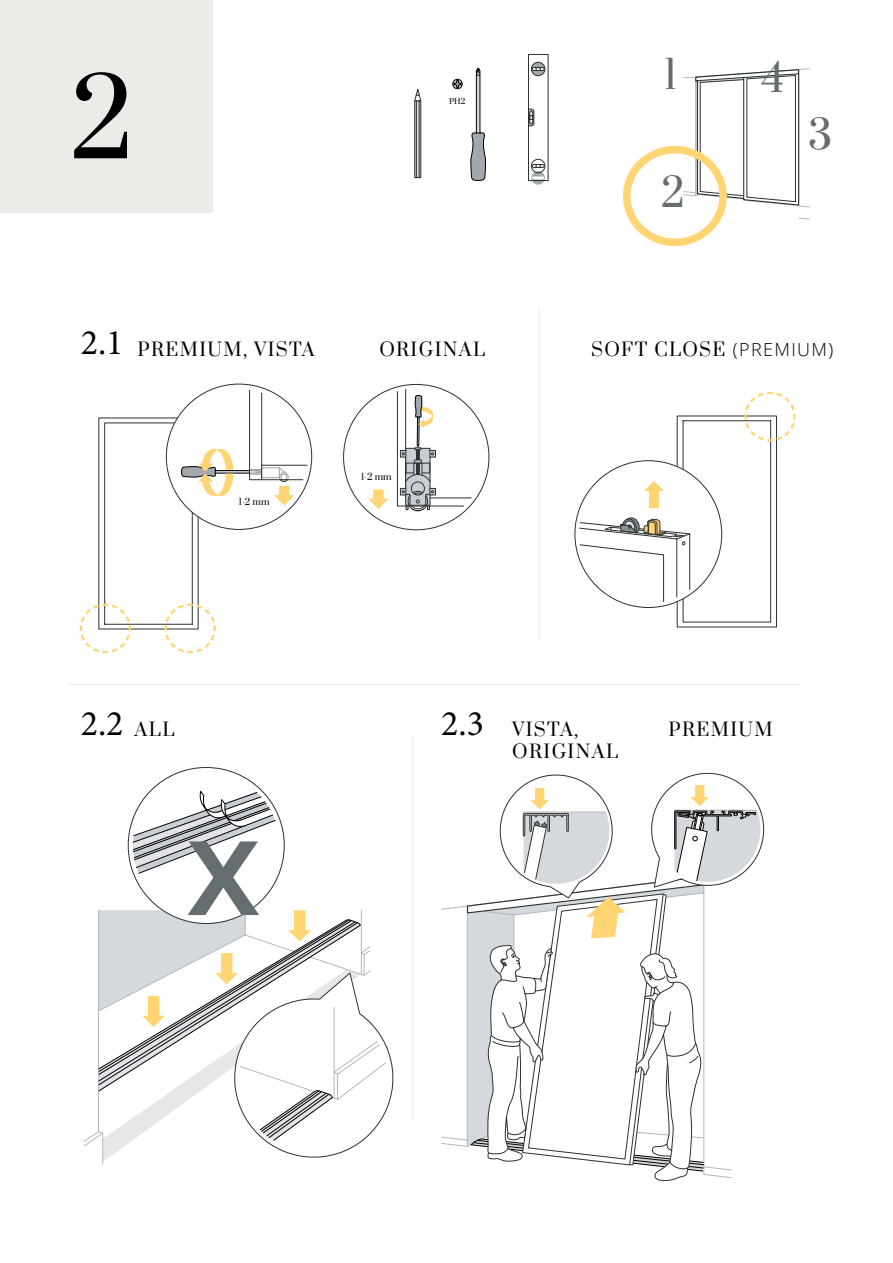
<style>
.page{position:relative;width:893px;height:1263px;background:#fff}
.page>*{position:absolute;margin:0;border:0;box-sizing:border-box;transform-origin:0 0}
.t1{font:600 136.2px "Open Sans";color:#666d70}
.t2{font:105px "Prata Elfa Regular";color:#000}
.t3{font:39px "Prata Elfa Regular";color:#666d70}
.t4{font:36px "Minion Pro";color:#000}
.t5{font:18px/21.6px "Prata Elfa Regular";letter-spacing:.075em;color:#000}
.t6{font:9px "Prata Elfa Regular";color:#000}
.t7{font:7.65px "Prata Elfa Regular";color:#000}
.s1{font-family:"Open Sans";font-weight:300}
</style>
<div class="page">
<div style="left:0;top:0;width:213px;height:213px;background:#ebebe8"></div>
<hr style="left:412px;top:738px;width:1px;height:383px;background:#ebebe8">
<svg style="left:83px;top:767px;width:311px;height:397px"></svg>
<hr style="left:68px;top:684px;width:732px;height:1px;background:#ebebe8">
<hr style="left:538px;top:308px;width:1px;height:333px;background:#ebebe8">
<svg style="left:414px;top:88px;width:8px;height:91px"></svg>
<div style="left:452px;top:79px;width:11px;height:10px;border:1px solid #000;border-radius:50%"></div>
<svg style="left:453px;top:80px;width:9px;height:8px"></svg>
<svg style="left:470px;top:67px;width:16px;height:114px"></svg>
<svg style="left:368px;top:489px;width:21px;height:20px"></svg>
<svg style="left:578px;top:391px;width:218px;height:231px"></svg>
<svg style="left:396px;top:389px;width:76px;height:123px"></svg>
<div style="left:528px;top:54px;width:21px;height:127px;border:1px solid #2b3230"></div>
<svg style="left:528px;top:108px;width:17px;height:77px"></svg>
<svg style="left:531px;top:62px;width:14px;height:14px"></svg>
<svg style="left:79px;top:389px;width:229px;height:265px"></svg>
<svg style="left:466px;top:772px;width:299px;height:410px"></svg>
<svg style="left:798px;top:218px;width:12px;height:2px"></svg>
<svg style="left:682px;top:68px;width:128px;height:140px"></svg>
<div style="left:623px;top:146px;width:104px;height:100px;border:8px solid #ffd573;border-radius:50%"></div>
<h2 class="t2" style="left:70px;top:61px;width:66px">2</h2>
<p class="t7" style="left:449px;top:97px;width:18px">PH2</p>
<h3 class="t3" style="left:664px;top:53px;width:15px">1</h3>
<h3 class="t3" style="left:661px;top:171px;width:25px">2</h3>
<h3 class="t3" style="left:761px;top:56px;width:24px">4</h3>
<h3 class="t3" style="left:808px;top:113px;width:26px">3</h3>
<h3 class="t4" style="left:81px;top:318px;width:44px">2.1</h3>
<p class="t5" style="left:137px;top:339px;width:179px">PREMIUM, VISTA</p>
<p class="t6" style="left:239px;top:497px;width:32px">1-2 mm</p>
<p class="t5" style="left:379px;top:339px;width:107px">ORIGINAL</p>
<p class="t5" style="left:591px;top:339px;width:244px">SOFT CLOSE <span class="s1">(PREMIUM)</span></p>
<p class="t6" style="left:361px;top:471px;width:32px">1-2 mm</p>
<h3 class="t4" style="left:81px;top:700px;width:44px">2.2</h3>
<h3 class="t4" style="left:441px;top:700px;width:44px">2.3</h3>
<p class="t5" style="left:135px;top:719px;width:41px">ALL</p>
<p class="t5" style="left:512px;top:719px;width:107px">VISTA,<br>ORIGINAL</p>
<p class="t5" style="left:668px;top:719px;width:106px">PREMIUM</p>
<h1 class="t1" style="left:186px;top:772px;width:77px">x</h1>
</div>
